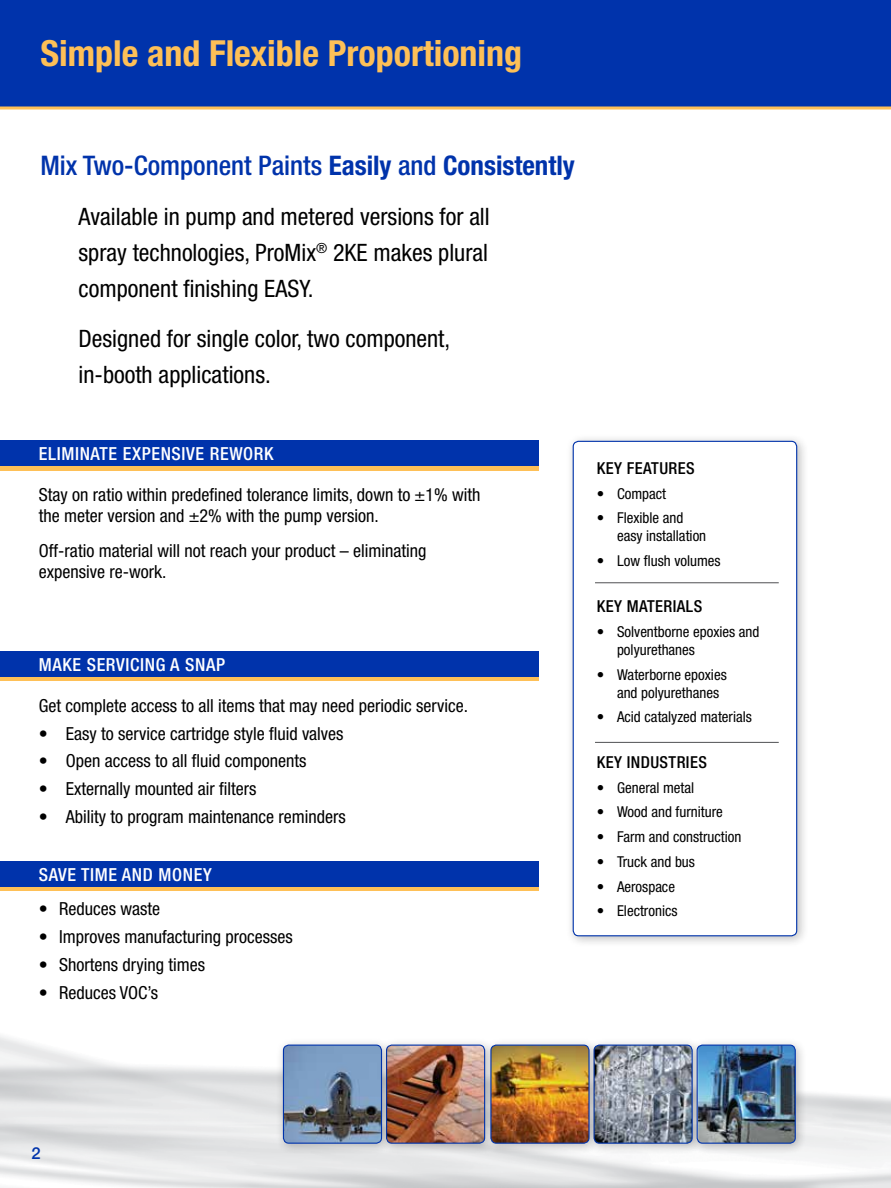
<style>
.page{position:relative;width:891px;height:1188px;background:#fff}
.page>*{position:absolute;margin:0;border:0;box-sizing:border-box;transform-origin:0 0}
.t1{font:700 condensed 36px "Helvetica Neue LT Std";color:#fec057}
.t2{font:500 condensed 27px "Helvetica Neue LT Std";color:#0033ab}
.t3{font:condensed 24px/36px "Helvetica Neue LT Std";color:#000;text-align:justify}
.t4{font:condensed 18px/21px "Helvetica Neue LT Std";color:#000}
.t5{font:500 condensed 18px "Helvetica Neue LT Std";letter-spacing:.035em;color:#fff}
.t6{font:500 condensed 16.5px "Helvetica Neue LT Std";letter-spacing:.025em;color:#000}
.t7{font:500 16.5px "Helvetica Neue LT Std";color:#0033ab}
.t8{font:condensed 15px/18px "Helvetica Neue LT Std";color:#000}
.s1{font-weight:700}
</style>
<div class="page">
<div style="left:0;top:0;width:891px;height:108px;background:#0033ab"></div>
<svg style="left:0;top:106px;width:891px;height:4px;background:#deb676"></svg>
<div style="left:0;top:465px;width:538px;height:6px;background:#fec057"></div>
<div style="left:0;top:441px;width:538px;height:25px;background:#0033ab"></div>
<div style="left:0;top:675px;width:538px;height:6px;background:#fec057"></div>
<div style="left:0;top:651px;width:538px;height:26px;background:#0033ab"></div>
<div style="left:0;top:885px;width:538px;height:6px;background:#fec057"></div>
<div style="left:0;top:861px;width:538px;height:26px;background:#0033ab"></div>
<div style="left:586px;top:1037px;width:118px;height:118px;background:#000;opacity:.25"></div>
<img style="left:601px;top:1047px;width:88px;height:95px">
<div style="left:594px;top:1045px;width:99px;height:99px;border:1px solid #0033ab;border-radius:5px"></div>
<div style="left:378px;top:1037px;width:119px;height:118px;background:#000;opacity:.25"></div>
<img style="left:394px;top:1045px;width:89px;height:97px">
<div style="left:386px;top:1045px;width:99px;height:99px;border:1px solid #0033ab;border-radius:5px"></div>
<div style="left:689px;top:1037px;width:118px;height:118px;background:#000;opacity:.25"></div>
<img style="left:698px;top:1045px;width:97px;height:98px">
<div style="left:697px;top:1045px;width:99px;height:99px;border:1px solid #0033ab;border-radius:5px"></div>
<div style="left:483px;top:1037px;width:118px;height:118px;background:#000;opacity:.25"></div>
<img style="left:491px;top:1045px;width:98px;height:98px">
<div style="left:490px;top:1045px;width:100px;height:99px;border:1px solid #0033ab;border-radius:5px"></div>
<div style="left:275px;top:1037px;width:119px;height:118px;background:#000;opacity:.25"></div>
<img style="left:283px;top:1045px;width:99px;height:98px">
<div style="left:283px;top:1045px;width:99px;height:99px;border:1px solid #0033ab;border-radius:5px"></div>
<div style="left:565px;top:433px;width:244px;height:515px;background:#000;opacity:.25"></div>
<div style="left:573px;top:441px;width:224px;height:495px;background:#fff;border-radius:5px"></div>
<div style="left:573px;top:441px;width:224px;height:495px;border:1px solid #0033ab;border-radius:5px"></div>
<hr style="left:595px;top:742px;width:184px;height:1px;background:#636466">
<hr style="left:595px;top:582px;width:184px;height:1px;background:#636466">
<h1 class="t1" style="left:40px;top:32px;width:483px">Simple and Flexible Proportioning</h1>
<h2 class="t2" style="left:40px;top:149px;width:536px">Mix Two-Component Paints <span class="s1">Easily</span> and <span class="s1">Consistently</span></h2>
<h3 class="t3" style="left:79px;top:199px;width:413px">Available in pump and metered versions for all spray technologies, ProMix<sup>®</sup> 2KE makes plural component finishing EASY.</h3>
<h3 class="t3" style="left:79px;top:320px;width:373px">Designed for single color, two component, in-booth applications.</h3>
<p class="t5" style="left:39px;top:443px;width:236px">ELIMINATE EXPENSIVE REWORK</p>
<p class="t4" style="left:39px;top:484px;width:443px">Stay on ratio within predefined tolerance limits, down to ±1% with the meter version and ±2% with the pump version.</p>
<p class="t4" style="left:39px;top:540px;width:389px">Off-ratio material will not reach your product – eliminating expensive re-work.</p>
<p class="t5" style="left:39px;top:654px;width:188px">MAKE SERVICING A SNAP</p>
<p class="t4" style="left:39px;top:695px;width:431px">Get complete access to all items that may need periodic service.</p>
<p class="t4" style="left:39px;top:723px;width:306px">• Easy to service cartridge style fluid valves</p>
<p class="t4" style="left:39px;top:750px;width:269px">• Open access to all fluid components</p>
<p class="t4" style="left:39px;top:778px;width:219px">• Externally mounted air filters</p>
<p class="t4" style="left:39px;top:806px;width:308px">• Ability to program maintenance reminders</p>
<p class="t5" style="left:39px;top:864px;width:174px">SAVE TIME AND MONEY</p>
<p class="t4" style="left:39px;top:898px;width:123px">• Reduces waste</p>
<p class="t4" style="left:39px;top:926px;width:255px">• Improves manufacturing processes</p>
<p class="t4" style="left:39px;top:954px;width:168px">• Shortens drying times</p>
<p class="t4" style="left:39px;top:982px;width:121px">• Reduces VOC’s</p>
<p class="t6" style="left:597px;top:458px;width:100px">KEY FEATURES</p>
<p class="t8" style="left:597px;top:484px;width:71px">• Compact</p>
<p class="t8" style="left:617px;top:509px;width:91px;text-indent:-20px">• Flexible and easy installation</p>
<p class="t8" style="left:597px;top:552px;width:125px">• Low flush volumes</p>
<p class="t6" style="left:597px;top:596px;width:107px">KEY MATERIALS</p>
<p class="t8" style="left:617px;top:622px;width:144px;text-indent:-20px">• Solventborne epoxies and polyurethanes</p>
<p class="t8" style="left:617px;top:665px;width:111px;text-indent:-20px">• Waterborne epoxies and polyurethanes</p>
<p class="t8" style="left:597px;top:708px;width:157px">• Acid catalyzed materials</p>
<p class="t6" style="left:597px;top:752px;width:112px">KEY INDUSTRIES</p>
<p class="t8" style="left:597px;top:778px;width:99px">• General metal</p>
<p class="t8" style="left:597px;top:803px;width:128px">• Wood and furniture</p>
<p class="t8" style="left:597px;top:828px;width:146px">• Farm and construction</p>
<p class="t8" style="left:597px;top:852px;width:100px">• Truck and bus</p>
<p class="t8" style="left:597px;top:877px;width:80px">• Aerospace</p>
<p class="t8" style="left:597px;top:902px;width:82px">• Electronics</p>
<p class="t7" style="left:32px;top:1144px;width:11px">2</p>
</div>
